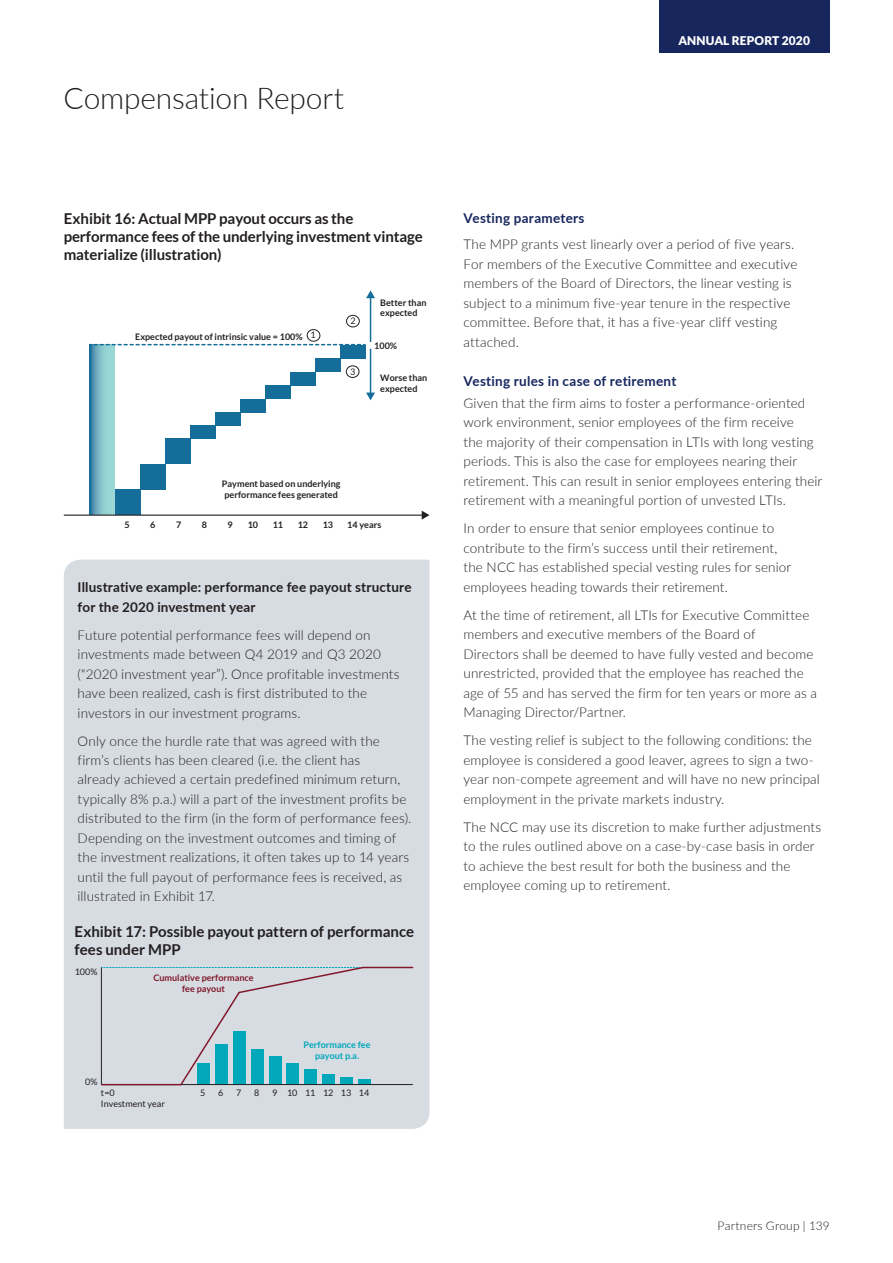
<style>
.page{position:relative;width:893px;height:1263px;background:#fff}
.page>*{position:absolute;margin:0;border:0;box-sizing:border-box;transform-origin:0 0}
.t1{font:300 30px "Lato";letter-spacing:-.005em;color:#231f20}
.t2{font:700 15px/18px "Lato";letter-spacing:-.01em;color:#231f20}
.t3{font:300 13.5px/19.5px "Lato";letter-spacing:.01em;color:#231f20}
.t4{font:700 13.5px/19.5px "Lato";letter-spacing:.01em;color:#231f20}
.t5{font:700 13.5px "Lato";letter-spacing:.02em;color:#17275e}
.t6{font:300 12px "Lato";letter-spacing:.015em;color:#231f20}
.t7{font:900 12px "Lato";letter-spacing:.01em;color:#fff}
.t8{font:700 9px/10.8px "Lato";color:#231f20}
.t9{font:9px/10.8px "Lato";color:#231f20}
.t10{font:700 9px/10.8px "Lato";color:#81182a;text-align:center}
.t11{font:700 9px/10.8px "Lato";color:#00a8b9;text-align:center}
</style>
<div class="page">
<div style="left:659px;top:0;width:170px;height:53px;background:#17275e"></div>
<div style="left:64px;top:560px;width:365px;height:569px;background:#d7dce3"></div>
<div style="left:358px;top:1079px;width:13px;height:5px;background:#00a8b9"></div>
<hr style="left:101px;top:1084px;width:312px;height:1px;background:#231f20">
<svg style="left:101px;top:966px;width:264px;height:120px;background:#bed2da"></svg>
<hr style="left:363px;top:967px;width:50px;height:1px;background:#81182a">
<div style="left:115px;top:489px;width:25px;height:25px;background:#156e9a"></div>
<div style="left:140px;top:464px;width:25px;height:25px;background:#156e9a"></div>
<div style="left:165px;top:439px;width:25px;height:25px;background:#156e9a"></div>
<div style="left:216px;top:412px;width:25px;height:14px;background:#156e9a"></div>
<div style="left:240px;top:399px;width:26px;height:13px;background:#156e9a"></div>
<div style="left:265px;top:385px;width:25px;height:14px;background:#156e9a"></div>
<div style="left:290px;top:372px;width:25px;height:13px;background:#156e9a"></div>
<div style="left:315px;top:359px;width:25px;height:13px;background:#156e9a"></div>
<div style="left:340px;top:345px;width:25px;height:14px;background:#156e9a"></div>
<div style="left:191px;top:425px;width:25px;height:14px;background:#156e9a"></div>
<svg style="left:89px;top:344px;width:26px;height:171px;background:#77b8c4"></svg>
<hr style="left:64px;top:515px;width:359px;height:1px;background:#231f20">
<svg style="left:422px;top:511px;width:7px;height:9px"></svg>
<svg style="left:90px;top:344px;width:275px;height:1px"></svg>
<hr style="left:370px;top:297px;width:1px;height:44px;background:#156e9a">
<svg style="left:366px;top:290px;width:9px;height:8px"></svg>
<hr style="left:370px;top:349px;width:1px;height:45px;background:#156e9a">
<svg style="left:366px;top:393px;width:9px;height:7px"></svg>
<div style="left:306px;top:329px;width:15px;height:13px;border:1px solid #231f20;border-radius:50%"></div>
<div style="left:346px;top:315px;width:14px;height:12px;border:1px solid #231f20;border-radius:50%"></div>
<div style="left:346px;top:365px;width:13px;height:13px;border:1px solid #231f20;border-radius:50%"></div>
<h1 class="t1" style="left:64px;top:78px;width:282px">Compensation Report</h1>
<p class="t7" style="left:678px;top:33px;width:133px">ANNUAL REPORT 2020</p>
<p class="t2" style="left:64px;top:210px;width:360px">Exhibit 16: Actual MPP payout occurs as the performance fees of the underlying investment vintage materialize (illustration)</p>
<p class="t8" style="left:135px;top:331px;width:169px">Expected payout of intrinsic value = 100%</p>
<p class="t9" style="left:310px;top:330px;width:7px">1</p>
<p class="t9" style="left:350px;top:315px;width:7px">2</p>
<p class="t9" style="left:350px;top:366px;width:7px">3</p>
<p class="t8" style="left:380px;top:297px;width:48px">Better than expected</p>
<p class="t8" style="left:374px;top:340px;width:24px">100%</p>
<p class="t8" style="left:380px;top:373px;width:49px">Worse than expected</p>
<p class="t8" style="left:222px;top:478px;width:120px">Payment based on underlying performance fees generated</p>
<p class="t8" style="left:124px;top:519px;width:7px">5</p>
<p class="t8" style="left:150px;top:519px;width:7px">6</p>
<p class="t8" style="left:176px;top:519px;width:7px">7</p>
<p class="t8" style="left:202px;top:519px;width:7px">8</p>
<p class="t8" style="left:227px;top:519px;width:7px">9</p>
<p class="t8" style="left:248px;top:519px;width:12px">10</p>
<p class="t8" style="left:273px;top:519px;width:12px">11</p>
<p class="t8" style="left:298px;top:519px;width:12px">12</p>
<p class="t8" style="left:323px;top:519px;width:12px">13</p>
<p class="t8" style="left:347px;top:519px;width:36px">14 years</p>
<p class="t4" style="left:78px;top:577px;width:335px">Illustrative example: performance fee payout structure for the 2020 investment year</p>
<p class="t3" style="left:78px;top:624px;width:324px">Future potential performance fees will depend on investments made between Q4 2019 and Q3 2020 (“2020 investment year”). Once profitable investments have been realized, cash is first distributed to the investors in our investment programs.</p>
<p class="t3" style="left:78px;top:730px;width:335px">Only once the hurdle rate that was agreed with the firm’s clients has been cleared (i.e. the client has<br>already achieved a certain predefined minimum return, typically 8% p.a.) will a part of the investment profits be distributed to the firm (in the form of performance fees).<br>Depending on the investment outcomes and timing of the investment realizations, it often takes up to 14 years until the full payout of performance fees is received, as illustrated in Exhibit 17.</p>
<p class="t2" style="left:75px;top:922px;width:341px">Exhibit 17: Possible payout pattern of performance fees under MPP</p>
<p class="t9" style="left:75px;top:966px;width:24px">100%</p>
<p class="t9" style="left:85px;top:1076px;width:14px">0%</p>
<p class="t10" style="left:153px;top:972px;width:102px">Cumulative performance fee payout</p>
<p class="t11" style="left:304px;top:1039px;width:69px">Performance fee payout p.a.</p>
<p class="t9" style="left:101px;top:1087px;width:66px">t=0<br>Investment year</p>
<p class="t9" style="left:200px;top:1087px;width:7px">5</p>
<p class="t9" style="left:218px;top:1087px;width:7px">6</p>
<p class="t9" style="left:287px;top:1087px;width:84px">10 11 12 13 14</p>
<p class="t9" style="left:236px;top:1087px;width:7px">7</p>
<p class="t9" style="left:254px;top:1087px;width:7px">8</p>
<p class="t9" style="left:272px;top:1087px;width:7px">9</p>
<p class="t5" style="left:463px;top:209px;width:123px">Vesting parameters</p>
<p class="t3" style="left:463px;top:234px;width:335px">The MPP grants vest linearly over a period of five years.<br>For members of the Executive Committee and executive members of the Board of Directors, the linear vesting is subject to a minimum five-year tenure in the respective committee. Before that, it has a five-year cliff vesting attached.</p>
<p class="t5" style="left:463px;top:371px;width:214px">Vesting rules in case of retirement</p>
<p class="t3" style="left:463px;top:393px;width:360px">Given that the firm aims to foster a performance-oriented work environment, senior employees of the firm receive<br>the majority of their compensation in LTIs with long vesting periods. This is also the case for employees nearing their retirement. This can result in senior employees entering their retirement with a meaningful portion of unvested LTIs.</p>
<p class="t3" style="left:463px;top:518px;width:329px">In order to ensure that senior employees continue to contribute to the firm’s success until their retirement, the NCC has established special vesting rules for senior employees heading towards their retirement.</p>
<p class="t3" style="left:463px;top:605px;width:355px">At the time of retirement, all LTIs for Executive Committee members and executive members of the Board of<br>Directors shall be deemed to have fully vested and become unrestricted, provided that the employee has reached the age of 55 and has served the firm for ten years or more as a Managing Director/Partner.</p>
<p class="t3" style="left:463px;top:730px;width:358px">The vesting relief is subject to the following conditions: the employee is considered a good leaver, agrees to sign a two&shy;year non-compete agreement and will have no new principal employment in the private markets industry.</p>
<p class="t3" style="left:463px;top:817px;width:359px">The NCC may use its discretion to make further adjustments to the rules outlined above on a case-by-case basis in order to achieve the best result for both the business and the employee coming up to retirement.</p>
<p class="t6" style="left:718px;top:1217px;width:114px">Partners Group | 139</p>
</div>
